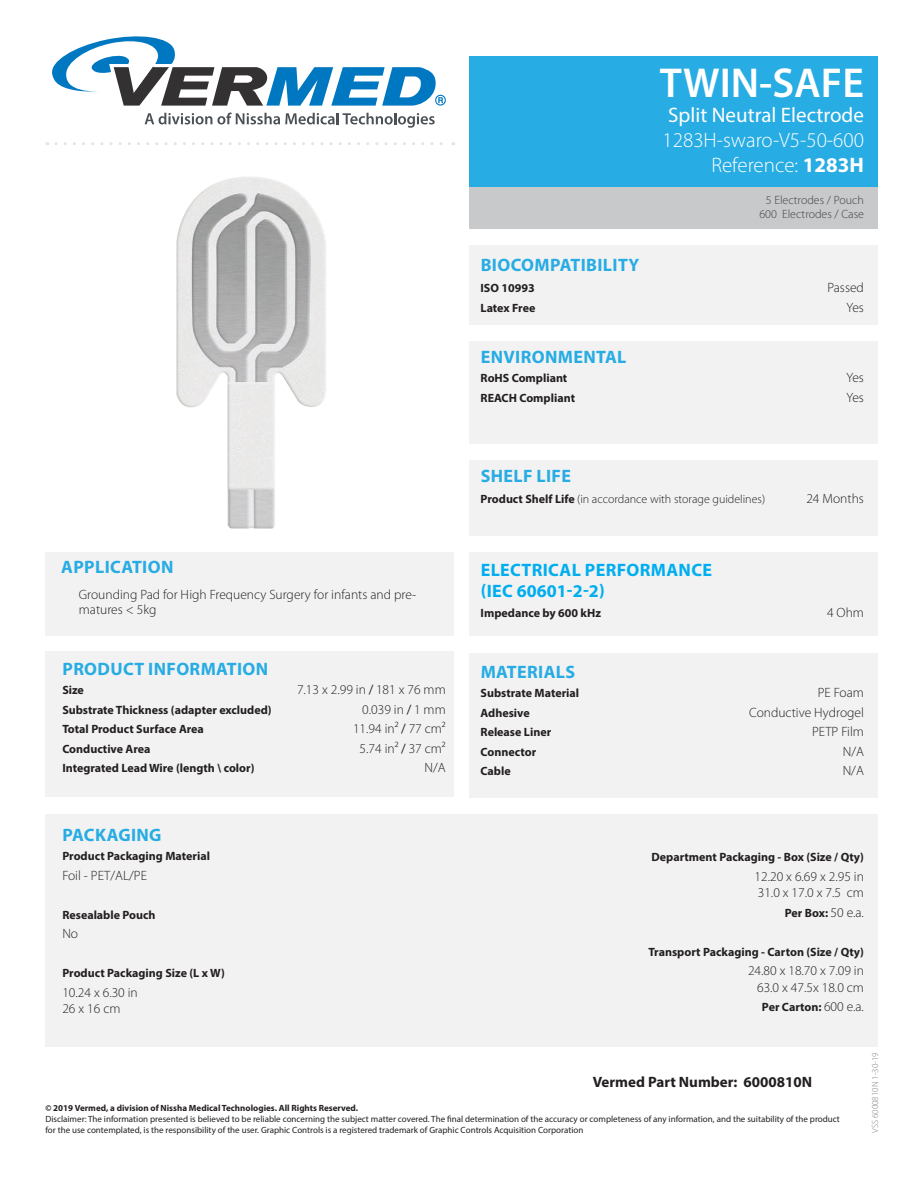
<style>
.page{position:relative;width:918px;height:1188px;background:#fff}
.page>*{position:absolute;margin:0;border:0;box-sizing:border-box;transform-origin:0 0}
.t1{font:600 42px "Myriad Pro";color:#fff}
.t2{font:300 21px/25.2px "Myriad Pro";color:#fff;text-align:right}
.t3{font:21px "Myriad Pro";color:#fff}
.t4{font:700 18px "Myriad Pro";letter-spacing:.02em;color:#27ace3}
.t5{font:700 18px/21px "Myriad Pro";letter-spacing:.02em;color:#00aeef}
.t6{font:700 15px "Myriad Pro";color:#231f20}
.t7{font:300 13.5px/16.5px "Myriad Pro";color:#231f20}
.t8{font:700 12px "Myriad Pro";color:#231f20}
.t9{font:300 12px "Myriad Pro";color:#231f20}
.t10{font:300 12px/14.4px "Myriad Pro";color:#414142;text-align:center}
.t11{font:9px/10.8px "Myriad Pro";color:#231f20}
.t12{font:700 9px "Myriad Pro";color:#231f20}
.t13{font:300 9px "Myriad Pro";color:#828487}
.s1{font-weight:700}
.s2{font-weight:400}
.s3{font-weight:300;font-size:13.5px}
</style>
<div class="page">
<svg style="left:52px;top:36px;width:394px;height:70px"></svg>
<svg style="left:145px;top:113px;width:290px;height:15px"></svg>
<div style="left:45px;top:651px;width:409px;height:146px;background:#f2f2f3"></div>
<div style="left:469px;top:552px;width:409px;height:84px;background:#f2f2f3"></div>
<div style="left:469px;top:653px;width:409px;height:144px;background:#f2f2f3"></div>
<div style="left:45px;top:814px;width:833px;height:232px;background:#f2f2f3"></div>
<div style="left:469px;top:245px;width:409px;height:80px;background:#f2f2f3"></div>
<div style="left:469px;top:342px;width:409px;height:102px;background:#f2f2f3"></div>
<div style="left:469px;top:460px;width:409px;height:76px;background:#f2f2f3"></div>
<div style="left:470px;top:56px;width:408px;height:131px;background:#27ace3"></div>
<div style="left:45px;top:552px;width:409px;height:84px;background:#f2f2f3"></div>
<img style="left:176px;top:177px;width:150px;height:352px">
<div style="left:470px;top:187px;width:408px;height:42px;background:#c7c9cb"></div>
<svg style="left:56px;top:142px;width:398px;height:3px"></svg>
<h1 class="t1" style="left:660px;top:56px;width:206px">TWIN-SAFE</h1>
<h2 class="t3" style="left:668px;top:102px;width:197px">Split Neutral Electrode</h2>
<h2 class="t2" style="left:663px;top:128px;width:203px">1283H-swaro-V5-50-600<br>Reference: <span class="s1">1283H</span></h2>
<p class="t10" style="left:759px;top:193px;width:106px">5 Electrodes / Pouch<br>600 Electrodes / Case</p>
<h3 class="t4" style="left:481px;top:253px;width:160px">BIOCOMPATIBILITY</h3>
<p class="t8" style="left:481px;top:280px;width:56px">ISO 10993</p>
<p class="t7" style="left:827px;top:280px;width:38px">Passed</p>
<p class="t8" style="left:481px;top:300px;width:56px">Latex Free</p>
<p class="t7" style="left:846px;top:299px;width:19px">Yes</p>
<h3 class="t4" style="left:481px;top:345px;width:147px">ENVIRONMENTAL</h3>
<p class="t8" style="left:481px;top:370px;width:88px">RoHS Compliant</p>
<p class="t7" style="left:846px;top:370px;width:19px">Yes</p>
<p class="t8" style="left:481px;top:390px;width:96px">REACH Compliant</p>
<p class="t7" style="left:846px;top:389px;width:19px">Yes</p>
<h3 class="t4" style="left:481px;top:464px;width:92px">SHELF LIFE</h3>
<p class="t9" style="left:481px;top:492px;width:286px"><span class="s1">Product Shelf Life</span> (in accordance with storage guidelines)</p>
<p class="t7" style="left:806px;top:490px;width:59px">24 Months</p>
<h3 class="t4" style="left:61px;top:555px;width:114px">APPLICATION</h3>
<p class="t7" style="left:79px;top:587px;width:339px;line-height:15px">Grounding Pad for High Frequency Surgery for infants and pre&shy;matures &lt; 5kg</p>
<h3 class="t4" style="left:63px;top:657px;width:207px">PRODUCT INFORMATION</h3>
<p class="t8" style="left:62px;top:682px;width:23px">Size</p>
<p class="t7" style="left:297px;top:682px;width:150px">7.13 x 2.99 in <span class="s2">/</span> 181 x 76 mm</p>
<p class="t8" style="left:62px;top:702px;width:211px">Substrate Thickness (adapter excluded)</p>
<p class="t7" style="left:362px;top:701px;width:85px">0.039 in <span class="s2">/</span> 1 mm</p>
<p class="t8" style="left:62px;top:721px;width:143px">Total Product Surface Area</p>
<p class="t7" style="left:353px;top:721px;width:94px">11.94 in² <span class="s2">/</span> 77 cm²</p>
<p class="t8" style="left:62px;top:741px;width:90px">Conductive Area</p>
<p class="t7" style="left:360px;top:740px;width:88px">5.74 in² <span class="s2">/</span> 37 cm²</p>
<p class="t8" style="left:62px;top:760px;width:194px">Integrated Lead Wire (length \ color)</p>
<p class="t7" style="left:424px;top:760px;width:23px">N/A</p>
<h3 class="t5" style="left:481px;top:559px;width:233px">ELECTRICAL PERFORMANCE (IEC 60601-2-2)</h3>
<p class="t8" style="left:481px;top:605px;width:122px">Impedance by 600 kHz</p>
<p class="t7" style="left:827px;top:604px;width:38px">4 Ohm</p>
<h3 class="t4" style="left:481px;top:660px;width:96px">MATERIALS</h3>
<p class="t8" style="left:481px;top:685px;width:100px">Substrate Material</p>
<p class="t7" style="left:818px;top:685px;width:48px">PE Foam</p>
<p class="t8" style="left:481px;top:705px;width:51px">Adhesive</p>
<p class="t7" style="left:749px;top:704px;width:116px">Conductive Hydrogel</p>
<p class="t8" style="left:481px;top:724px;width:72px">Release Liner</p>
<p class="t7" style="left:812px;top:724px;width:53px">PETP Film</p>
<p class="t8" style="left:481px;top:744px;width:57px">Connector</p>
<p class="t7" style="left:843px;top:743px;width:23px">N/A</p>
<p class="t8" style="left:481px;top:763px;width:32px">Cable</p>
<p class="t7" style="left:843px;top:763px;width:23px">N/A</p>
<h3 class="t4" style="left:63px;top:823px;width:101px">PACKAGING</h3>
<p class="t8" style="left:62px;top:848px;width:149px">Product Packaging Material</p>
<p class="t7" style="left:62px;top:867px;width:86px">Foil - PET/AL/PE</p>
<p class="t8" style="left:62px;top:907px;width:95px">Resealable Pouch</p>
<p class="t7" style="left:62px;top:926px;width:17px">No</p>
<p class="t8" style="left:62px;top:965px;width:164px">Product Packaging Size (L x W)</p>
<p class="t7" style="left:62px;top:984px;width:77px">10.24 x 6.30 in<br>26 x 16 cm</p>
<p class="t8" style="left:652px;top:849px;width:214px">Department Packaging - Box (Size / Qty)</p>
<p class="t7" style="left:755px;top:868px;width:111px">12.20 x 6.69 x 2.95 in<br>31.0 x 17.0 x 7.5 cm</p>
<p class="t8" style="left:785px;top:905px;width:81px">Per Box: <span class="s3">50 e.a.</span></p>
<p class="t8" style="left:648px;top:944px;width:217px">Transport Packaging - Carton (Size / Qty)</p>
<p class="t7" style="left:748px;top:963px;width:117px;text-align:right">24.80 x 18.70 x 7.09 in<br>63.0 x 47.5x 18.0 cm</p>
<p class="t8" style="left:762px;top:999px;width:103px">Per Carton: <span class="s3">600 e.a.</span></p>
<p class="t6" style="left:593px;top:1072px;width:221px">Vermed Part Number: 6000810N</p>
<p class="t12" style="left:45px;top:1102px;width:314px">© 2019 Vermed, a division of Nissha Medical Technologies. All Rights Reserved.</p>
<p class="t11" style="left:45px;top:1114px;width:796px">Disclaimer: The information presented is believed to be reliable concerning the subject matter covered. The final determination of the accuracy or completeness of any information, and the suitability of the product for the use contemplated, is the responsibility of the user. Graphic Controls is a registered trademark of Graphic Controls Acquisition Corporation</p>
<p class="t13" style="left:870px;top:1133px;width:82px;rotate:-90deg">VSS 6000810N 1-30-19</p>
</div>
